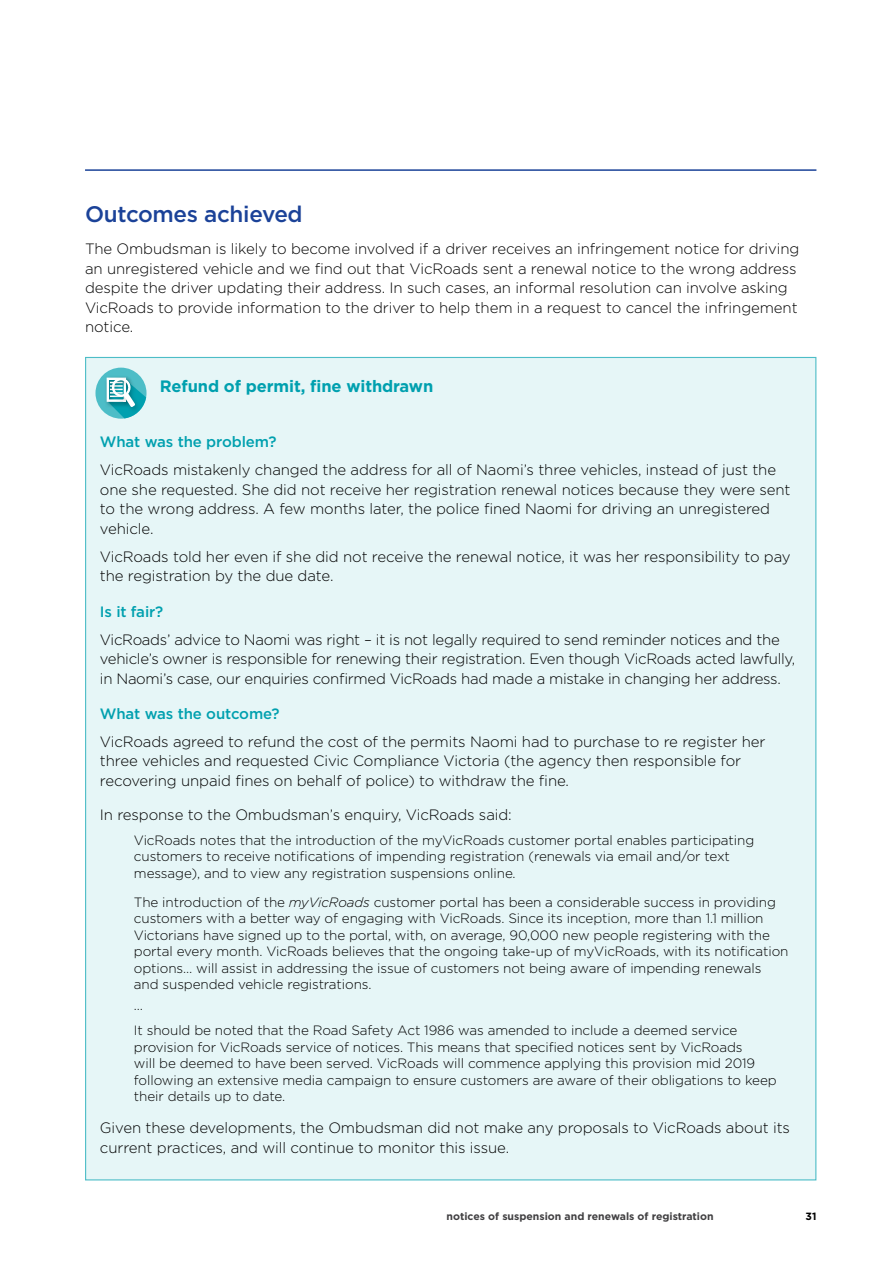
<style>
.page{position:relative;width:893px;height:1263px;background:#fff}
.page>*{position:absolute;margin:0;border:0;box-sizing:border-box;transform-origin:0 0}
.Heading_2{font:500 22.5px "Gotham";letter-spacing:-.015em;color:#1b4298}
.Indent_Paragraph{font:700 16.5px "Gotham";letter-spacing:-.005em;color:#00a0af}
.Indent_Paragraph-2{font:300 15px/19.5px "Gotham";letter-spacing:-.005em;color:#000}
.Case_study_heading{font:500 15px "Gotham";letter-spacing:-.005em;color:#00a0af}
.QUOTES_in_10pt_and_t{font:300 13.5px/16.5px "Gotham";letter-spacing:-.005em;color:#000}
.t1{font:700 10.5px "Gotham";color:#414042}
.t2{font:700 10.5px "Gotham";color:#000}
.s1{font-style:italic}
</style>
<div class="page">
<hr style="left:85px;top:169px;width:731px;height:2px;background:#1b4298">
<div style="left:85px;top:357px;width:731px;height:823px;background:#e6f6f7;border:1px solid #4dbdc7"></div>
<svg style="left:95px;top:368px;width:52px;height:51px"></svg>
<p class="Heading_2" style="left:85px;top:199px;width:219px">Outcomes achieved</p>
<p class="Indent_Paragraph-2" style="left:85px;top:239px;width:716px">The Ombudsman is likely to become involved if a driver receives an infringement notice for driving an unregistered vehicle and we find out that VicRoads sent a renewal notice to the wrong address despite the driver updating their address. In such cases, an informal resolution can involve asking VicRoads to provide information to the driver to help them in a request to cancel the infringement notice.</p>
<p class="Indent_Paragraph" style="left:160px;top:375px;width:275px">Refund of permit, fine withdrawn</p>
<p class="Case_study_heading" style="left:100px;top:432px;width:178px">What was the problem?</p>
<p class="Indent_Paragraph-2" style="left:100px;top:460px;width:692px">VicRoads mistakenly changed the address for all of Naomi’s three vehicles, instead of just the one she requested. She did not receive her registration renewal notices because they were sent to the wrong address. A few months later, the police fined Naomi for driving an unregistered vehicle.</p>
<p class="Indent_Paragraph-2" style="left:100px;top:546px;width:692px">VicRoads told her even if she did not receive the renewal notice, it was her responsibility to pay the registration by the due date.</p>
<p class="Case_study_heading" style="left:100px;top:601px;width:65px">Is it fair?</p>
<p class="Indent_Paragraph-2" style="left:100px;top:629px;width:697px">VicRoads’ advice to Naomi was right – it is not legally required to send reminder notices and the vehicle’s owner is responsible for renewing their registration. Even though VicRoads acted lawfully, in Naomi’s case, our enquiries confirmed VicRoads had made a mistake in changing her address.</p>
<p class="Case_study_heading" style="left:100px;top:703px;width:181px">What was the outcome?</p>
<p class="Indent_Paragraph-2" style="left:100px;top:731px;width:667px">VicRoads agreed to refund the cost of the permits Naomi had to purchase to re register her three vehicles and requested Civic Compliance Victoria (the agency then responsible for recovering unpaid fines on behalf of police) to withdraw the fine.</p>
<p class="Indent_Paragraph-2" style="left:100px;top:804px;width:413px">In response to the Ombudsman’s enquiry, VicRoads said:</p>
<p class="QUOTES_in_10pt_and_t" style="left:134px;top:831px;width:622px">VicRoads notes that the introduction of the myVicRoads customer portal enables participating customers to receive notifications of impending registration (renewals via email and/or text message), and to view any registration suspensions online.</p>
<p class="QUOTES_in_10pt_and_t" style="left:134px;top:893px;width:656px">The introduction of the <span class="s1">myVicRoads</span> customer portal has been a considerable success in providing customers with a better way of engaging with VicRoads. Since its inception, more than 1.1 million Victorians have signed up to the portal, with, on average, 90,000 new people registering with the portal every month. VicRoads believes that the ongoing take-up of myVicRoads, with its notification options… will assist in addressing the issue of customers not being aware of impending renewals and suspended vehicle registrations.</p>
<p class="QUOTES_in_10pt_and_t" style="left:134px;top:997px;width:11px">…</p>
<p class="QUOTES_in_10pt_and_t" style="left:134px;top:1022px;width:644px">It should be noted that the Road Safety Act 1986 was amended to include a deemed service provision for VicRoads service of notices. This means that specified notices sent by VicRoads<br>will be deemed to have been served. VicRoads will commence applying this provision mid 2019 following an extensive media campaign to ensure customers are aware of their obligations to keep their details up to date.</p>
<p class="Indent_Paragraph-2" style="left:100px;top:1118px;width:692px">Given these developments, the Ombudsman did not make any proposals to VicRoads about its current practices, and will continue to monitor this issue.</p>
<p class="t1" style="left:446px;top:1210px;width:269px">notices of suspension and renewals of registration</p>
<p class="t2" style="left:805px;top:1210px;width:12px">31</p>
</div>
